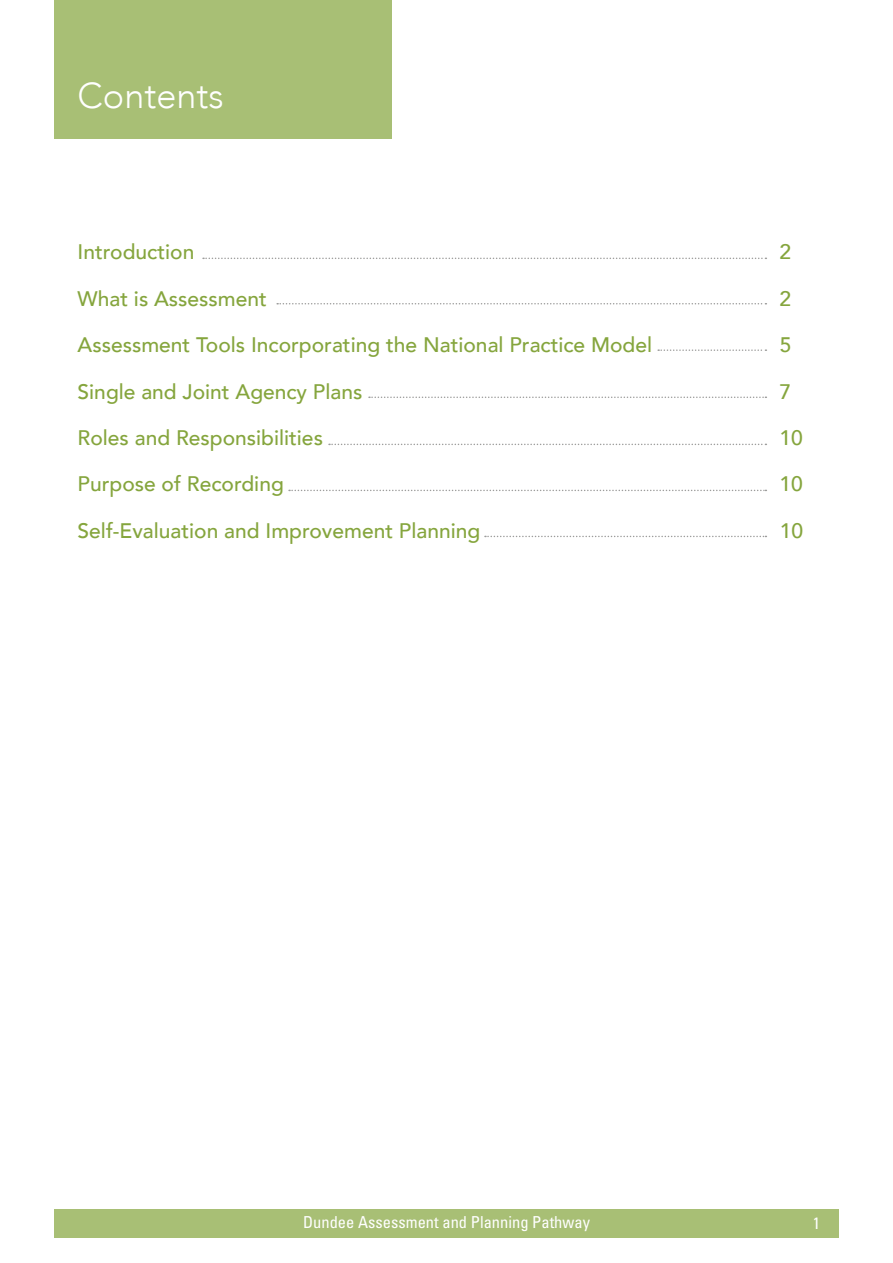
<style>
.page{position:relative;width:893px;height:1263px;background:#fff}
.page>*{position:absolute;margin:0;border:0;box-sizing:border-box;transform-origin:0 0}
.t1{font:300 36px "Avenir";color:#fff}
.t2{font:500 21px "Avenir";color:#85a53d}
.t3{font:condensed 16.5px "Univers";color:#fff}
</style>
<div class="page">
<div style="left:54px;top:0;width:337px;height:138px;background:#a8bf75"></div>
<div style="left:54px;top:1209px;width:785px;height:29px;background:#a8bf75"></div>
<svg style="left:203px;top:258px;width:563px;height:1px"></svg>
<svg style="left:277px;top:303px;width:489px;height:1px"></svg>
<svg style="left:658px;top:349px;width:108px;height:2px"></svg>
<svg style="left:369px;top:396px;width:397px;height:2px"></svg>
<svg style="left:329px;top:444px;width:437px;height:1px"></svg>
<svg style="left:289px;top:490px;width:477px;height:1px"></svg>
<svg style="left:485px;top:536px;width:281px;height:1px"></svg>
<h1 class="t1" style="left:78px;top:75px;width:148px">Contents</h1>
<p class="t2" style="left:78px;top:234px;width:118px">Introduction</p>
<p class="t2" style="left:780px;top:234px;width:13px">2</p>
<p class="t2" style="left:78px;top:280px;width:191px">What is Assessment</p>
<p class="t2" style="left:780px;top:280px;width:13px">2</p>
<p class="t2" style="left:78px;top:327px;width:576px">Assessment Tools Incorporating the National Practice Model</p>
<p class="t2" style="left:780px;top:327px;width:13px">5</p>
<p class="t2" style="left:78px;top:373px;width:286px">Single and Joint Agency Plans</p>
<p class="t2" style="left:780px;top:373px;width:13px">7</p>
<p class="t2" style="left:78px;top:419px;width:247px">Roles and Responsibilities</p>
<p class="t2" style="left:780px;top:419px;width:25px">10</p>
<p class="t2" style="left:78px;top:466px;width:208px">Purpose of Recording</p>
<p class="t2" style="left:780px;top:466px;width:25px">10</p>
<p class="t2" style="left:78px;top:512px;width:404px">Self-Evaluation and Improvement Planning</p>
<p class="t2" style="left:780px;top:512px;width:25px">10</p>
<p class="t3" style="left:303px;top:1211px;width:288px">Dundee Assessment and Planning Pathway</p>
<p class="t3" style="left:813px;top:1212px;width:9px">1</p>
</div>
